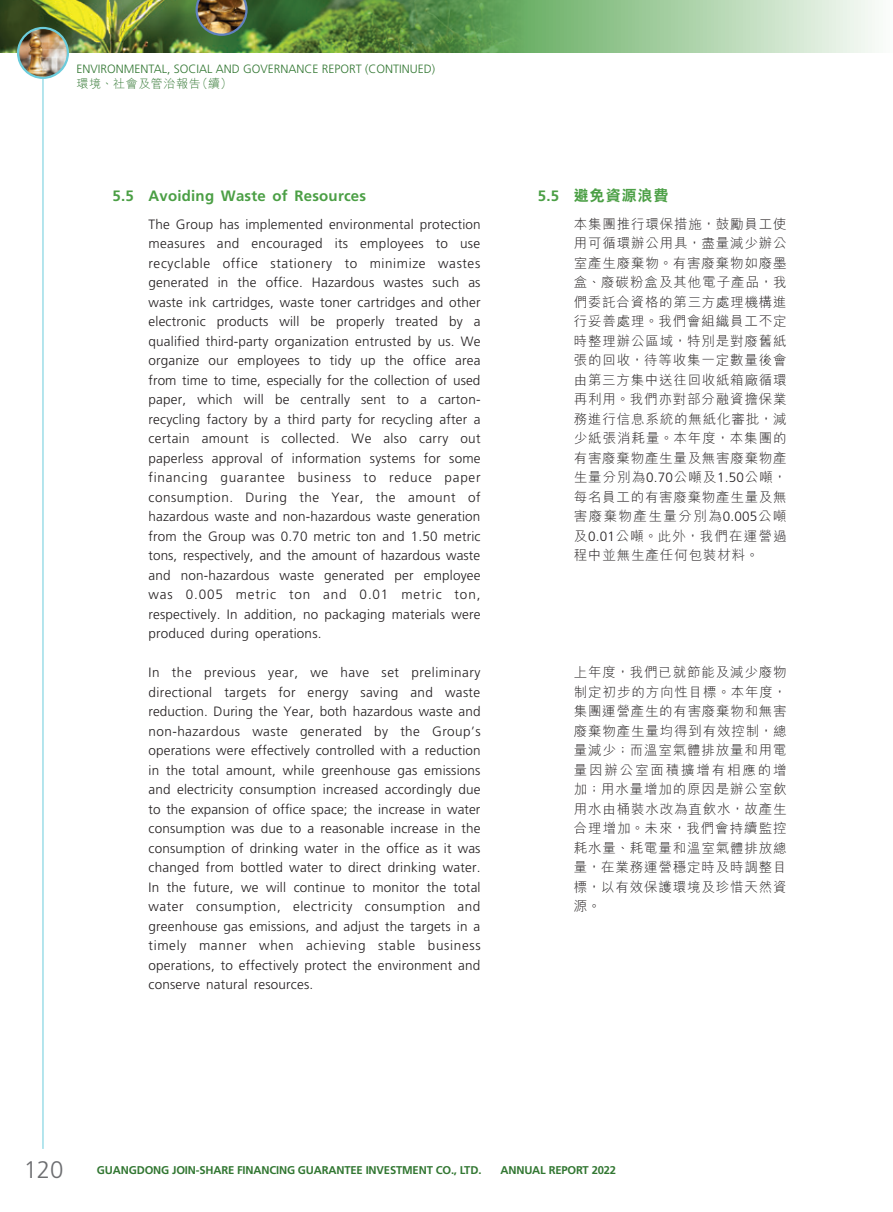
<style>
.page{position:relative;width:893px;height:1212px;background:#fff}
.page>*{position:absolute;margin:0;border:0;box-sizing:border-box;transform-origin:0 0}
.t1{font:300 24px "Frutiger LT Std";color:#6c6d70}
._04___H2{font:700 15px "Frutiger LT Std";letter-spacing:.015em;color:#4b9f45}
._04___H2-2{font:800 15px "C Hei 2 HK";letter-spacing:.065em;color:#4b9f45}
._01_Body_Text{font:300 13.5px/19.5px "Frutiger LT Std";letter-spacing:.015em;color:#231f20;text-align:justify}
._01_Body_Text-2{font:300 13.5px/19.5px "M Hei HK";letter-spacing:.06em;color:#231f20;text-align:justify}
.t2{font:300 12px "Frutiger LT Std";color:#327732}
.t3{font:300 12px "M Hei HK";letter-spacing:.05em;color:#327732}
.t4{font:700 11.25px "Frutiger LT Std";letter-spacing:-.015em;color:#327732}
.s1{font-family:"Frutiger LT Std";font-weight:700}
.s2{font-family:"Frutiger LT Std"}
</style>
<div class="page">
<svg style="left:529px;top:0;width:346px;height:52px;background:#b1d5ae"></svg>
<img style="left:0;top:0;width:529px;height:53px">
<img style="left:18px;top:28px;width:50px;height:50px;border-radius:25px">
<div style="left:17px;top:27px;width:52px;height:52px;border:2px solid #6bccdc;border-radius:50%"></div>
<img style="left:196px;top:0;width:52px;height:36px">
<hr style="left:43px;top:79px;width:1px;height:1070px;background:#6bccdc">
<p class="t2" style="left:77px;top:62px;width:360px">ENVIRONMENTAL, SOCIAL AND GOVERNANCE REPORT (CONTINUED)</p>
<p class="t3" style="left:77px;top:75px;width:157px">環境、社會及管治報告（續）</p>
<p class="_04___H2" style="left:113px;top:186px;width:255px">5.5 Avoiding Waste of Resources</p>
<p class="_01_Body_Text" style="left:149px;top:214px;width:334px">The Group has implemented environmental protection measures and encouraged its employees to use recyclable office stationery to minimize wastes generated in the office. Hazardous wastes such as waste ink cartridges, waste toner cartridges and other electronic products will be properly treated by a qualified third-party organization entrusted by us. We organize our employees to tidy up the office area from time to time, especially for the collection of used paper, which will be centrally sent to a carton&shy;recycling factory by a third party for recycling after a certain amount is collected. We also carry out paperless approval of information systems for some financing guarantee business to reduce paper consumption. During the Year, the amount of hazardous waste and non-hazardous waste generation from the Group was 0.70 metric ton and 1.50 metric tons, respectively, and the amount of hazardous waste and non-hazardous waste generated per employee was 0.005 metric ton and 0.01 metric ton, respectively. In addition, no packaging materials were produced during operations.</p>
<p class="_01_Body_Text" style="left:149px;top:663px;width:334px">In the previous year, we have set preliminary directional targets for energy saving and waste reduction. During the Year, both hazardous waste and non-hazardous waste generated by the Group’s operations were effectively controlled with a reduction in the total amount, while greenhouse gas emissions and electricity consumption increased accordingly due to the expansion of office space; the increase in water consumption was due to a reasonable increase in the consumption of drinking water in the office as it was changed from bottled water to direct drinking water.<br>In the future, we will continue to monitor the total water consumption, electricity consumption and greenhouse gas emissions, and adjust the targets in a timely manner when achieving stable business operations, to effectively protect the environment and conserve natural resources.</p>
<p class="_04___H2-2" style="left:538px;top:185px;width:132px"><span class="s1">5.5</span> 避免資源浪費</p>
<p class="_01_Body_Text-2" style="left:574px;top:213px;width:214px">本集團推行環保措施，鼓勵員工使用可循環辦公用具，盡量減少辦公室產生廢棄物。有害廢棄物如廢墨盒、廢碳粉盒及其他電子產品，我們委託合資格的第三方處理機構進行妥善處理。我們會組織員工不定時整理辦公區域，特別是對廢舊紙張的回收，待等收集一定數量後會由第三方集中送往回收紙箱廠循環再利用。我們亦對部分融資擔保業務進行信息系統的無紙化審批，減少紙張消耗量。本年度，本集團的有害廢棄物產生量及無害廢棄物產生量分別為<span class="s2">0.70</span>公噸及<span class="s2">1.50</span>公噸，每名員工的有害廢棄物產生量及無害廢棄物產生量分別為<span class="s2">0.005</span>公噸及<span class="s2">0.01</span>公噸。此外，我們在運營過程中並無生產任何包裝材料。</p>
<p class="_01_Body_Text-2" style="left:574px;top:662px;width:214px">上年度，我們已就節能及減少廢物制定初步的方向性目標。本年度，集團運營產生的有害廢棄物和無害廢棄物產生量均得到有效控制，總量減少；而溫室氣體排放量和用電量因辦公室面積擴增有相應的增加；用水量增加的原因是辦公室飲用水由桶裝水改為直飲水，故產生合理增加。未來，我們會持續監控耗水量、耗電量和溫室氣體排放總量，在業務運營穩定時及時調整目標，以有效保護環境及珍惜天然資源。</p>
<h1 class="t1" style="left:24px;top:1156px;width:41px">120</h1>
<p class="t4" style="left:97px;top:1163px;width:386px">GUANGDONG JOIN-SHARE FINANCING GUARANTEE INVESTMENT CO., LTD.</p>
<p class="t4" style="left:500px;top:1163px;width:117px">ANNUAL REPORT 2022</p>
</div>
